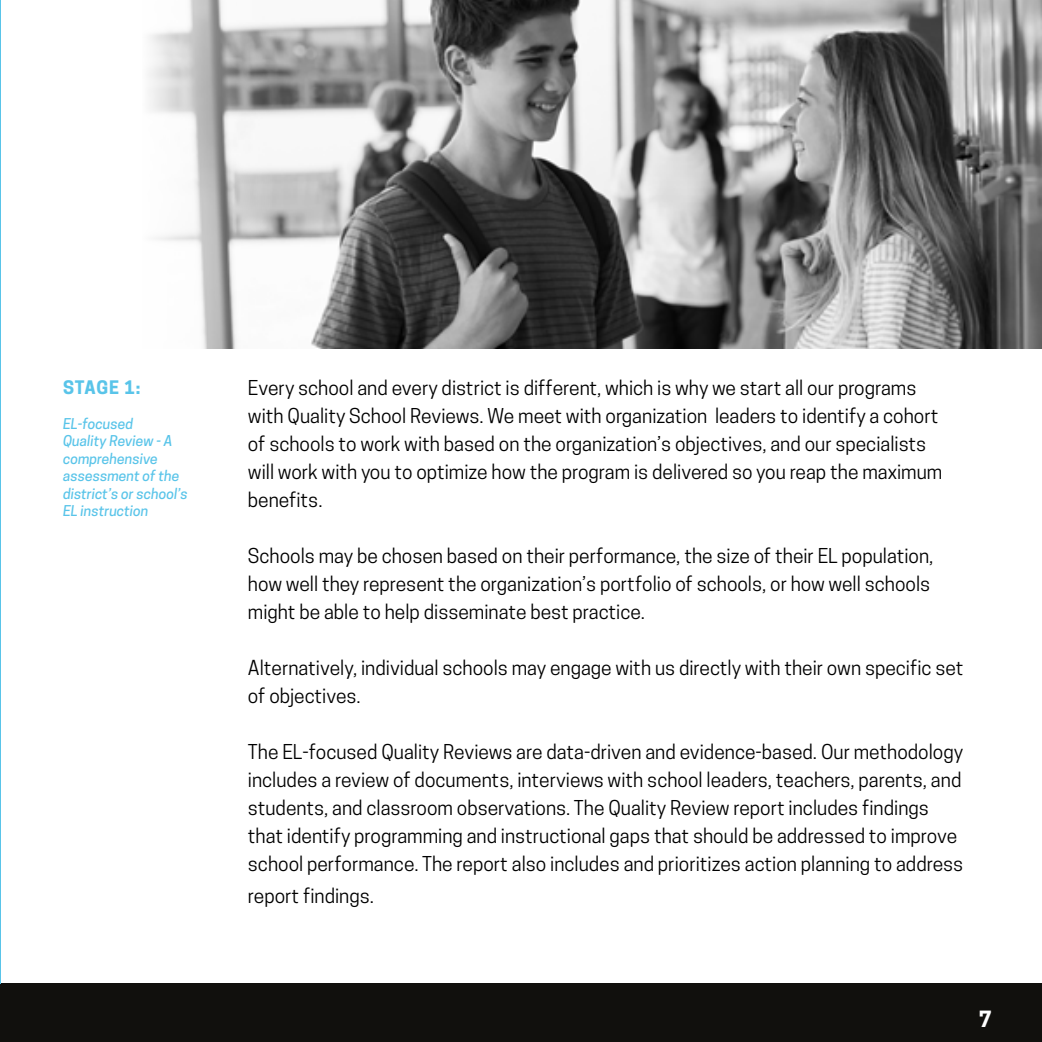
<style>
.page{position:relative;width:1042px;height:1042px;background:#fff}
.page>*{position:absolute;margin:0;border:0;box-sizing:border-box;transform-origin:0 0}
.t1{font:700 21px "Cooper Hewitt";color:#fff}
.t2{font:19.25px/28px "Cooper Hewitt";color:#000}
.t3{font:700 17.5px "Cooper Hewitt";letter-spacing:.045em;color:#59c4e9}
.t4{font:italic 500 14px/17.5px "Cooper Hewitt";color:#59c4e9}
</style>
<div class="page">
<div style="left:0;top:983px;width:1042px;height:59px;background:#11100d"></div>
<hr style="left:0;top:0;width:1px;height:983px;background:#59c4e9">
<img style="left:148px;top:0;width:894px;height:348px">
<p class="t3" style="left:63px;top:377px;width:79px">STAGE 1:</p>
<p class="t4" style="left:63px;top:415px;width:126px">EL-focused<br>Quality Review - A comprehensive assessment of the district’s or school’s<br>EL instruction</p>
<p class="t2" style="left:248px;top:374px;width:696px">Every school and every district is different, which is why we start all our programs with Quality School Reviews. We meet with organization leaders to identify a cohort of schools to work with based on the organization’s objectives, and our specialists will work with you to optimize how the program is delivered so you reap the maximum benefits.</p>
<p class="t2" style="left:248px;top:542px;width:687px">Schools may be chosen based on their performance, the size of their EL population, how well they represent the organization’s portfolio of schools, or how well schools might be able to help disseminate best practice.</p>
<p class="t2" style="left:248px;top:654px;width:717px">Alternatively, individual schools may engage with us directly with their own specific set of objectives.</p>
<p class="t2" style="left:248px;top:738px;width:717px">The EL-focused Quality Reviews are data-driven and evidence-based. Our methodology includes a review of documents, interviews with school leaders, teachers, parents, and students, and classroom observations. The Quality Review report includes findings that identify programming and instructional gaps that should be addressed to improve school performance. The report also includes and prioritizes action planning to address</p>
<p class="t2" style="left:248px;top:881px;width:128px">report findings.</p>
<p class="t1" style="left:979px;top:1006px;width:14px">7</p>
</div>
